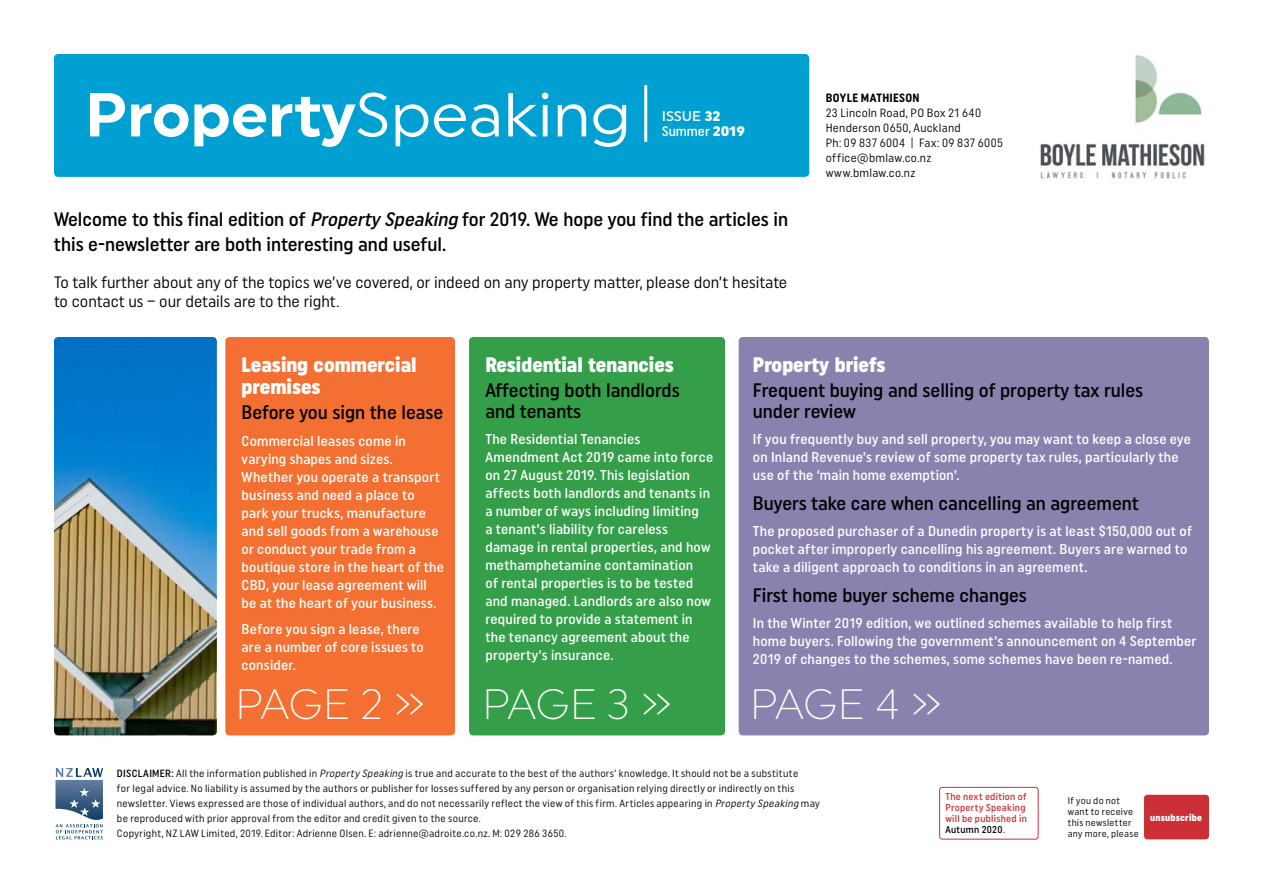
<style>
.page{position:relative;width:1263px;height:893px;background:#fff}
.page>*{position:absolute;margin:0;border:0;box-sizing:border-box;transform-origin:0 0}
.t1{font:700 61.8px "Uniform";color:#fff}
.t2{font:300 42.3px "Uniform";letter-spacing:-.02em;color:#fff}
.t3{font:900 21px/22.5px "Uniform Condensed";color:#fff}
.t4{font:500 19.5px/21px "Uniform Condensed";color:#000}
.t5{font:16.5px/19.5px "Uniform Condensed";color:#000}
.t6{font:500 14.25px/18px "Uniform Condensed";letter-spacing:.015em;color:#fff}
.t7{font:500 13.95px "Uniform Condensed";color:#fff}
.t8{font:500 13.95px "Uniform";color:#fff}
.t9{font:12px/15px "Uniform Condensed";letter-spacing:.025em;color:#000}
.t10{font:700 12px "Uniform Condensed";letter-spacing:.025em;color:#000}
.t11{font:10.5px/15px "Uniform Condensed";letter-spacing:.025em;color:#000}
.t12{font:500 10.05px/10.9px "Uniform Condensed";letter-spacing:.025em;color:#cd2f36}
.t13{font:9.75px/11.1px "Uniform Condensed";letter-spacing:.03em;color:#000}
.t14{font:900 9.75px "Uniform Condensed";letter-spacing:.025em;color:#fff}
.s1{font-weight:400}
.s2{font-weight:900}
.s3{font-family:"Uniform";font-weight:900}
.s4{font-style:italic}
.s5{font-weight:500}
.s6{color:#000}
</style>
<div class="page">
<div style="left:739px;top:337px;width:470px;height:398px;background:#8a81af;border-radius:4px"></div>
<div style="left:469px;top:337px;width:256px;height:398px;background:#349e49;border-radius:4px"></div>
<div style="left:1144px;top:795px;width:65px;height:44px;background:#cd2f36;border-radius:3px"></div>
<svg style="left:55px;top:768px;width:48px;height:71px"></svg>
<div style="left:939px;top:787px;width:99px;height:52px;border:1px solid #cd2f36;border-radius:3px"></div>
<div style="left:54px;top:54px;width:755px;height:123px;background:#00a0d2;border-radius:4px"></div>
<img style="left:54px;top:337px;width:163px;height:398px">
<hr style="left:644px;top:85px;width:3px;height:57px;background:#fff">
<div style="left:225px;top:337px;width:230px;height:398px;background:#f37032;border-radius:4px"></div>
<img style="left:1040px;top:55px;width:165px;height:124px">
<h1 class="t1" style="left:85px;top:78px;width:547px">Property<span class="s1">Speaking</span></h1>
<p class="t8" style="left:662px;top:108px;width:60px">ISSUE <span class="s2">32</span></p>
<p class="t7" style="left:662px;top:123px;width:85px">Summer <span class="s3">2019</span></p>
<h3 class="t4" style="left:54px;top:206px;width:735px;line-height:25.5px">Welcome to this final edition of <span class="s4">Property Speaking</span> for 2019. We hope you find the articles in this e-newsletter are both interesting and useful.</h3>
<p class="t5" style="left:54px;top:272px;width:735px">To talk further about any of the topics we’ve covered, or indeed on any property matter, please don’t hesitate to contact us – our details are to the right.</p>
<p class="t10" style="left:826px;top:90px;width:95px">BOYLE MATHIESON</p>
<p class="t9" style="left:826px;top:105px;width:179px">23 Lincoln Road, PO Box 21 640<br>Henderson 0650, Auckland<br>Ph: 09 837 6004 | Fax: 09 837 6005 office@bmlaw.co.nz www.bmlaw.co.nz</p>
<h3 class="t3" style="left:242px;top:353px;width:176px">Leasing commercial premises</h3>
<h3 class="t4" style="left:242px;top:402px;width:203px">Before you sign the lease</h3>
<p class="t6" style="left:242px;top:432px;width:204px">Commercial leases come in varying shapes and sizes.<br>Whether you operate a transport business and need a place to park your trucks, manufacture and sell goods from a warehouse or conduct your trade from a boutique store in the heart of the<br>CBD, your lease agreement will be at the heart of your business.</p>
<p class="t6" style="left:242px;top:620px;width:184px">Before you sign a lease, there are a number of core issues to consider.</p>
<h2 class="t2" style="left:235px;top:679px;width:191px">PAGE 2 »</h2>
<h3 class="t3" style="left:485px;top:353px;width:190px">Residential tenancies</h3>
<h3 class="t4" style="left:485px;top:379px;width:196px">Affecting both landlords and tenants</h3>
<p class="t6" style="left:485px;top:430px;width:229px">The Residential Tenancies Amendment Act 2019 came into force on 27 August 2019. This legislation affects both landlords and tenants in a number of ways including limiting<br>a tenant’s liability for careless damage in rental properties, and how methamphetamine contamination<br>of rental properties is to be tested and managed. Landlords are also now required to provide a statement in the tenancy agreement about the property’s insurance.</p>
<h3 class="t3" style="left:753px;top:353px;width:134px">Property briefs</h3>
<h3 class="t4" style="left:753px;top:379px;width:392px">Frequent buying and selling of property tax rules under review</h3>
<p class="t6" style="left:753px;top:430px;width:440px">If you frequently buy and sell property, you may want to keep a close eye on Inland Revenue’s review of some property tax rules, particularly the use of the ‘main home exemption’.</p>
<h3 class="t4" style="left:753px;top:492px;width:387px">Buyers take care when cancelling an agreement</h3>
<p class="t6" style="left:753px;top:522px;width:441px">The proposed purchaser of a Dunedin property is at least $150,000 out of pocket after improperly cancelling his agreement. Buyers are warned to take a diligent approach to conditions in an agreement.</p>
<h3 class="t4" style="left:753px;top:584px;width:275px">First home buyer scheme changes</h3>
<p class="t6" style="left:753px;top:614px;width:445px">In the Winter 2019 edition, we outlined schemes available to help first home buyers. Following the government’s announcement on 4 September<br>2019 of changes to the schemes, some schemes have been re-named.</p>
<h2 class="t2" style="left:482px;top:679px;width:191px">PAGE 3 »</h2>
<h2 class="t2" style="left:750px;top:679px;width:194px">PAGE 4 »</h2>
<p class="t11" style="left:117px;top:766px;width:704px"><span class="s5">DISCLAIMER:</span> All the information published in <span class="s4">Property Speaking</span>is true and accurate to the best of the authors’ knowledge. It should not be a substitute<br>for legal advice. No liability is assumed by the authors or publisher for losses suffered by any person or organisation relying directly or indirectly on this newsletter. Views expressed are those of individual authors, and do not necessarily reflect the view of this firm. Articles appearing in <span class="s4">Property Speaking</span> may be reproduced with prior approval from the editor and credit given to the source.<br>Copyright, NZ LAW Limited, 2019. Editor: Adrienne Olsen. E: adrienne@adroite.co.nz. M: 029 286 3650.</p>
<p class="t12" style="left:945px;top:790px;width:83px">The next edition of<br>Property Speaking will be published in<br><span class="s6">Autumn 2020</span>.</p>
<p class="t13" style="left:1068px;top:795px;width:72px">If you do not want to receive this newsletter any more, please</p>
<p class="t14" style="left:1150px;top:811px;width:53px">unsubscribe</p>
</div>
